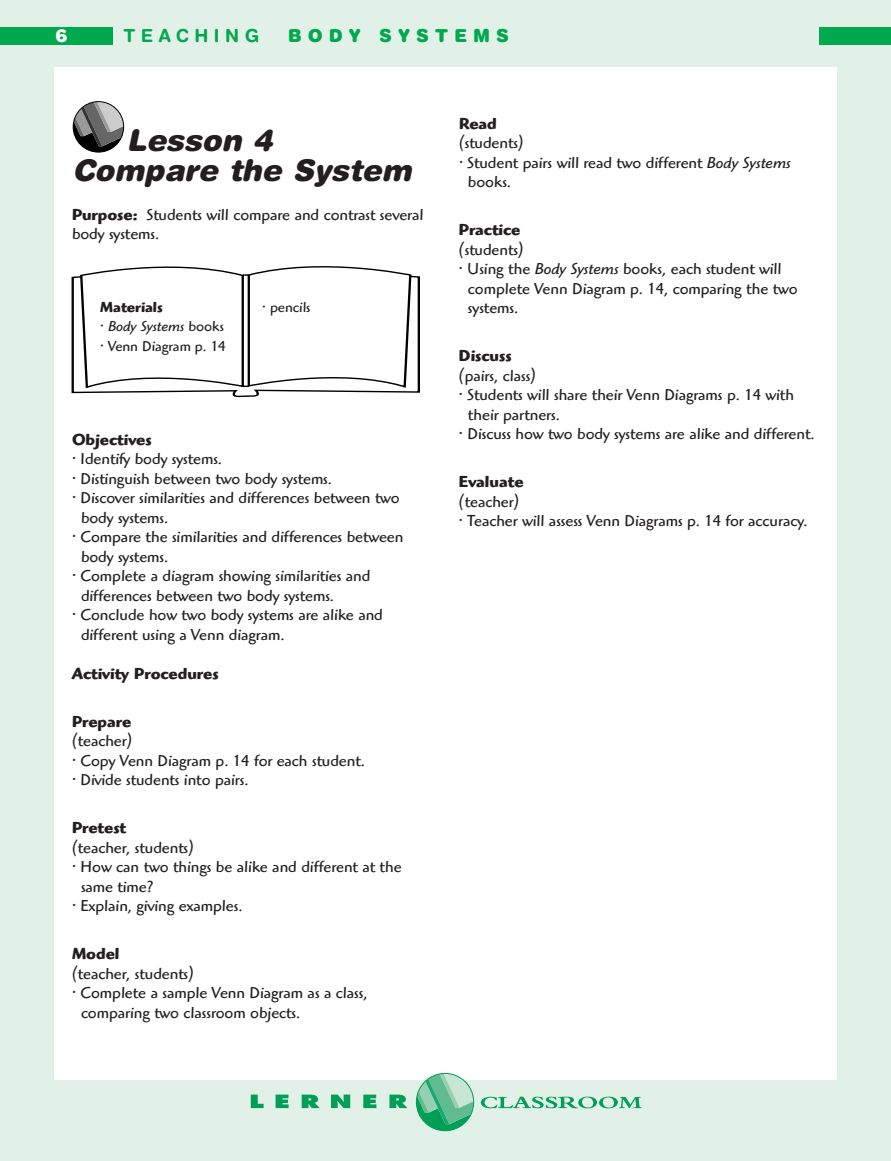
<style>
.page{position:relative;width:891px;height:1161px;background:#e2f1e8}
.page>*{position:absolute;margin:0;border:0;box-sizing:border-box;transform-origin:0 0}
.t1{font:italic 900 30px/30px "Helvetica Rounded";color:#231f20}
.t2{font:900 18px "Helvetica Rounded";letter-spacing:.335em;color:#00a94e}
.t3{font:700 18px "Helvetica Rounded";letter-spacing:.305em;color:#00a94e}
.t4{font:900 18px "Helvetica Rounded";color:#fff}
.t5{font:16.5px/19.5px "Highlander";color:#231f20}
.t6{font:700 16.5px "Highlander";color:#231f20}
.t7{font:15px "Highlander";color:#231f20}
.t8{font:italic 15px "Highlander";color:#231f20}
.t9{font:700 15px "Highlander";color:#231f20}
.s1{font-weight:700}
.s2{font-style:normal}
.s3{font-style:italic}
</style>
<div class="page">
<div style="left:54px;top:67px;width:783px;height:1013px;background:#fff"></div>
<svg style="left:416px;top:1073px;width:58px;height:58px"></svg>
<svg style="left:251px;top:1095px;width:13px;height:13px"></svg>
<svg style="left:276px;top:1095px;width:13px;height:13px"></svg>
<svg style="left:302px;top:1095px;width:18px;height:13px"></svg>
<svg style="left:331px;top:1095px;width:19px;height:13px"></svg>
<svg style="left:363px;top:1095px;width:13px;height:13px"></svg>
<svg style="left:389px;top:1095px;width:18px;height:13px"></svg>
<svg style="left:481px;top:1097px;width:161px;height:11px"></svg>
<div style="left:0;top:27px;width:112px;height:18px;background:#00a94e"></div>
<div style="left:819px;top:27px;width:72px;height:18px;background:#00a94e"></div>
<svg style="left:73px;top:102px;width:51px;height:50px"></svg>
<svg style="left:71px;top:266px;width:349px;height:131px"></svg>
<p class="t4" style="left:56px;top:29px;width:14px">6</p>
<p class="t3" style="left:123px;top:28px;width:137px">TEACHING</p>
<p class="t2" style="left:288px;top:28px;width:223px">BODY SYSTEMS</p>
<h1 class="t1" style="left:72px;top:128px;width:347px;text-indent:54px">Lesson 4<br>Compare the System</h1>
<p class="t5" style="left:72px;top:207px;width:353px"><span class="s1">Purpose:</span> Students will compare and contrast several body systems.</p>
<p class="t9" style="left:100px;top:302px;width:64px">Materials</p>
<p class="t8" style="left:100px;top:321px;width:125px"><span class="s2">•</span> Body Systems <span class="s2">books</span></p>
<p class="t7" style="left:100px;top:341px;width:127px">• Venn Diagram p. 14</p>
<p class="t7" style="left:262px;top:302px;width:50px">• pencils</p>
<p class="t6" style="left:72px;top:434px;width:81px">Objectives</p>
<p class="t5" style="left:72px;top:451px;width:152px">• Identify body systems.</p>
<p class="t5" style="left:72px;top:471px;width:261px">• Distinguish between two body systems.</p>
<p class="t5" style="left:81px;top:490px;width:320px;text-indent:-9px">• Discover similarities and differences between two body systems.</p>
<p class="t5" style="left:81px;top:529px;width:324px;text-indent:-9px">• Compare the similarities and differences between body systems.</p>
<p class="t5" style="left:81px;top:568px;width:291px;text-indent:-9px">• Complete a diagram showing similarities and differences between two body systems.</p>
<p class="t5" style="left:81px;top:607px;width:303px;text-indent:-9px">• Conclude how two body systems are alike and different using a Venn diagram.</p>
<p class="t6" style="left:72px;top:668px;width:148px">Activity Procedures</p>
<p class="t6" style="left:72px;top:716px;width:61px">Prepare</p>
<p class="t5" style="left:72px;top:733px;width:62px">(teacher)</p>
<p class="t5" style="left:72px;top:753px;width:294px">• Copy Venn Diagram p. 14 for each student.</p>
<p class="t5" style="left:72px;top:772px;width:178px">• Divide students into pairs.</p>
<p class="t6" style="left:72px;top:822px;width:56px">Pretest</p>
<p class="t5" style="left:72px;top:840px;width:123px">(teacher, students)</p>
<p class="t5" style="left:81px;top:859px;width:322px;text-indent:-9px">• How can two things be alike and different at the same time?</p>
<p class="t5" style="left:72px;top:898px;width:172px">• Explain, giving examples.</p>
<p class="t6" style="left:72px;top:948px;width:49px">Model</p>
<p class="t5" style="left:72px;top:966px;width:123px">(teacher, students)</p>
<p class="t5" style="left:81px;top:985px;width:288px;text-indent:-9px">• Complete a sample Venn Diagram as a class, comparing two classroom objects.</p>
<p class="t6" style="left:459px;top:118px;width:39px">Read</p>
<p class="t5" style="left:459px;top:135px;width:66px">(students)</p>
<p class="t5" style="left:468px;top:155px;width:324px;text-indent:-9px">• Student pairs will read two different <span class="s3">Body Systems </span>books.</p>
<p class="t6" style="left:459px;top:224px;width:63px">Practice</p>
<p class="t5" style="left:459px;top:242px;width:66px">(students)</p>
<p class="t5" style="left:468px;top:261px;width:331px;text-indent:-9px">• Using the <span class="s3">Body Systems</span> books, each student will complete Venn Diagram p. 14, comparing the two systems.</p>
<p class="t6" style="left:459px;top:350px;width:54px">Discuss</p>
<p class="t5" style="left:459px;top:368px;width:79px">(pairs, class)</p>
<p class="t5" style="left:468px;top:387px;width:328px;text-indent:-9px">• Students will share their Venn Diagrams p. 14 with their partners.</p>
<p class="t5" style="left:459px;top:426px;width:357px">• Discuss how two body systems are alike and different.</p>
<p class="t6" style="left:459px;top:476px;width:66px">Evaluate</p>
<p class="t5" style="left:459px;top:494px;width:62px">(teacher)</p>
<p class="t5" style="left:459px;top:513px;width:350px">• Teacher will assess Venn Diagrams p. 14 for accuracy.</p>
</div>
